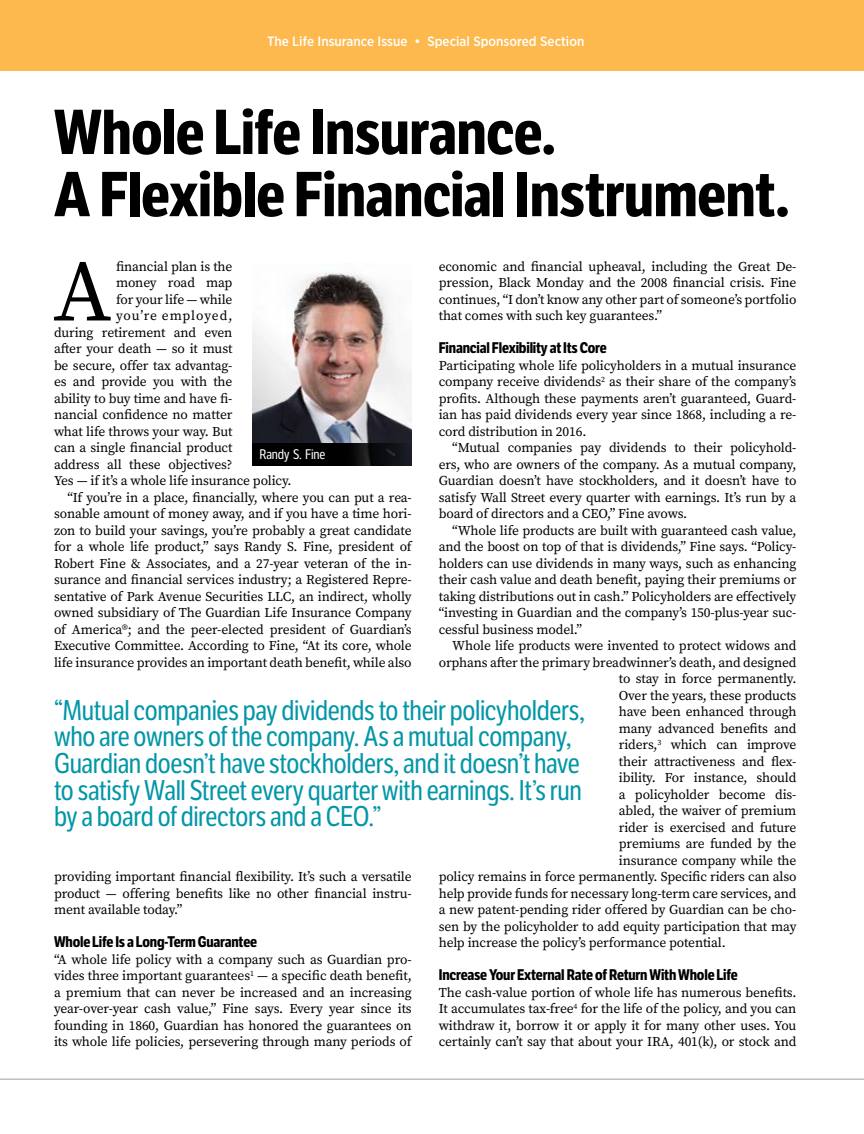
<style>
.page{position:relative;width:864px;height:1134px;background:#fff}
.page>*{position:absolute;margin:0;border:0;box-sizing:border-box;transform-origin:0 0}
.t1{font:87.45px "Source Serif Pro";color:#000}
.t2{font:700 61.5px/62.2px "LFT Etica Condensed";letter-spacing:-.005em;color:#000}
.t3{font:27.6px/26.5px "LFT Etica Condensed";letter-spacing:-.01em;color:#0296a7}
.t4{font:700 15px "LFT Etica Condensed";letter-spacing:-.01em;color:#000}
.t5{font:13.5px/16.5px "Source Serif Pro";letter-spacing:-.01em;color:#000;text-align:justify}
.t6{font:500 13.5px "Gotham Narrow";color:#fff}
.t7{font:13.5px "Source Serif Pro";letter-spacing:.06em;color:#000}
.t8{font:13.5px "LFT Etica Condensed";letter-spacing:-.01em;color:#fff}
</style>
<div class="page">
<hr style="left:0;top:1078px;width:864px;height:2px;background:#bcbec0">
<img style="left:253px;top:272px;width:159px;height:171px">
<svg style="left:253px;top:443px;width:159px;height:22px;background:#060708"></svg>
<div style="left:0;top:0;width:864px;height:70px;background:#fdb94e"></div>
<p class="t6" style="left:267px;top:33px;width:319px">The Life Insurance Issue • Special Sponsored Section</p>
<h2 class="t2" style="left:54px;top:102px;width:737px">Whole Life Insurance.<br>A Flexible Financial Instrument.</h2>
<h1 class="t1" style="left:54px;top:240px;width:60px">A</h1>
<p class="t5" style="left:116px;top:259px;width:118px">financial plan is the</p>
<p class="t5" style="left:439px;top:259px;width:359px">economic and financial upheaval, including the Great De&shy;pression, Black Monday and the 2008 financial crisis. Fine continues, “I don’t know any other part of someone’s portfolio that comes with such key guarantees.”</p>
<p class="t4" style="left:439px;top:339px;width:169px">Financial Flexibility at Its Core</p>
<p class="t5" style="left:439px;top:358px;width:359px">Participating whole life policyholders in a mutual insurance company receive dividends<sup>2</sup> as their share of the company’s profits. Although these payments aren’t guaranteed, Guard&shy;ian has paid dividends every year since 1868, including a re&shy;cord distribution in 2016.</p>
<p class="t5" style="left:439px;top:440px;width:359px;text-indent:14px">“Mutual companies pay dividends to their policyhold&shy;ers, who are owners of the company. As a mutual company, Guardian doesn’t have stockholders, and it doesn’t have to satisfy Wall Street every quarter with earnings. It’s run by a board of directors and a CEO,” Fine avows.</p>
<p class="t5" style="left:439px;top:523px;width:359px;text-indent:14px">“Whole life products are built with guaranteed cash value, and the boost on top of that is dividends,” Fine says. “Policy&shy;holders can use dividends in many ways, such as enhancing their cash value and death benefit, paying their premiums or taking distributions out in cash.” Policyholders are effectively “investing in Guardian and the company’s 150-plus-year suc&shy;cessful business model.”</p>
<p class="t5" style="left:452px;top:638px;width:346px">Whole life products were invented to protect widows and</p>
<p class="t5" style="left:439px;top:655px;width:359px">orphans after the primary breadwinner’s death, and designed</p>
<p class="t5" style="left:619px;top:671px;width:179px">to stay in force permanently.</p>
<p class="t5" style="left:619px;top:688px;width:179px">Over the years, these products</p>
<p class="t5" style="left:619px;top:704px;width:179px">have been enhanced through</p>
<p class="t5" style="left:619px;top:721px;width:179px">many advanced benefits and</p>
<p class="t5" style="left:619px;top:737px;width:179px">riders,<sup>3</sup> which can improve</p>
<p class="t5" style="left:619px;top:754px;width:179px">their attractiveness and flex-</p>
<p class="t5" style="left:619px;top:770px;width:179px">ibility. For instance, should</p>
<p class="t5" style="left:619px;top:787px;width:179px">a policyholder become dis-</p>
<p class="t5" style="left:619px;top:803px;width:179px">abled, the waiver of premium</p>
<p class="t5" style="left:619px;top:820px;width:179px">rider is exercised and future</p>
<p class="t5" style="left:619px;top:836px;width:179px">premiums are funded by the</p>
<p class="t5" style="left:619px;top:853px;width:179px">insurance company while the</p>
<p class="t5" style="left:439px;top:869px;width:359px">policy remains in force permanently. Specific riders can also</p>
<p class="t5" style="left:439px;top:886px;width:359px">help provide funds for necessary long-term care services, and</p>
<p class="t5" style="left:439px;top:902px;width:359px">a new patent-pending rider offered by Guardian can be cho-</p>
<p class="t5" style="left:439px;top:919px;width:359px">sen by the policyholder to add equity participation that may</p>
<p class="t5" style="left:439px;top:935px;width:289px">help increase the policy’s performance potential.</p>
<p class="t4" style="left:439px;top:966px;width:300px">Increase Your External Rate of Return With Whole Life</p>
<p class="t5" style="left:439px;top:985px;width:359px">The cash-value portion of whole life has numerous benefits.<br>It accumulates tax-free<sup>4</sup> for the life of the policy, and you can withdraw it, borrow it or apply it for many other uses. You certainly can’t say that about your IRA, 401(k), or stock and</p>
<p class="t5" style="left:116px;top:275px;width:118px">money road map</p>
<p class="t5" style="left:116px;top:292px;width:118px">for your life — while</p>
<p class="t7" style="left:116px;top:308px;width:118px">you’re employed,</p>
<p class="t5" style="left:54px;top:325px;width:180px">during retirement and even</p>
<p class="t5" style="left:54px;top:341px;width:180px">after your death — so it must</p>
<p class="t5" style="left:54px;top:358px;width:180px">be secure, offer tax advantag-</p>
<p class="t5" style="left:54px;top:374px;width:180px">es and provide you with the</p>
<p class="t5" style="left:54px;top:391px;width:180px">ability to buy time and have fi-</p>
<p class="t5" style="left:54px;top:407px;width:180px">nancial confidence no matter</p>
<p class="t5" style="left:54px;top:424px;width:180px">what life throws your way. But</p>
<p class="t5" style="left:54px;top:440px;width:180px">can a single financial product</p>
<p class="t5" style="left:54px;top:457px;width:180px">address all these objectives?</p>
<p class="t5" style="left:54px;top:473px;width:239px">Yes — if it’s a whole life insurance policy.</p>
<p class="t5" style="left:68px;top:490px;width:346px">“If you’re in a place, financially, where you can put a rea-</p>
<p class="t5" style="left:54px;top:506px;width:359px">sonable amount of money away, and if you have a time hori-</p>
<p class="t5" style="left:54px;top:523px;width:359px">zon to build your savings, you’re probably a great candidate</p>
<p class="t5" style="left:54px;top:539px;width:359px">for a whole life product,” says Randy S. Fine, president of</p>
<p class="t5" style="left:54px;top:556px;width:359px">Robert Fine &amp; Associates, and a 27-year veteran of the in-</p>
<p class="t5" style="left:54px;top:572px;width:359px">surance and financial services industry; a Registered Repre-</p>
<p class="t5" style="left:54px;top:589px;width:359px">sentative of Park Avenue Securities LLC, an indirect, wholly</p>
<p class="t5" style="left:54px;top:605px;width:359px">owned subsidiary of The Guardian Life Insurance Company</p>
<p class="t5" style="left:54px;top:622px;width:359px">of America®; and the peer-elected president of Guardian’s</p>
<p class="t5" style="left:54px;top:638px;width:359px">Executive Committee. According to Fine, “At its core, whole</p>
<p class="t5" style="left:54px;top:655px;width:359px">life insurance provides an important death benefit, while also</p>
<p class="t8" style="left:259px;top:447px;width:67px">Randy S. Fine</p>
<p class="t3" style="left:54px;top:698px;width:532px">“Mutual companies pay dividends to their policyholders, who are owners of the company. As a mutual company, Guardian doesn’t have stockholders, and it doesn’t have to satisfy Wall Street every quarter with earnings. It’s run by a board of directors and a CEO.”</p>
<p class="t5" style="left:54px;top:869px;width:359px">providing important financial flexibility. It’s such a versatile product — offering benefits like no other financial instru&shy;ment available today.”</p>
<p class="t4" style="left:54px;top:933px;width:205px">Whole Life Is a Long-Term Guarantee</p>
<p class="t5" style="left:54px;top:952px;width:359px">“A whole life policy with a company such as Guardian pro&shy;vides three important guarantees<sup>1</sup> — a specific death benefit, a premium that can never be increased and an increasing year-over-year cash value,” Fine says. Every year since its founding in 1860, Guardian has honored the guarantees on its whole life policies, persevering through many periods of</p>
</div>
